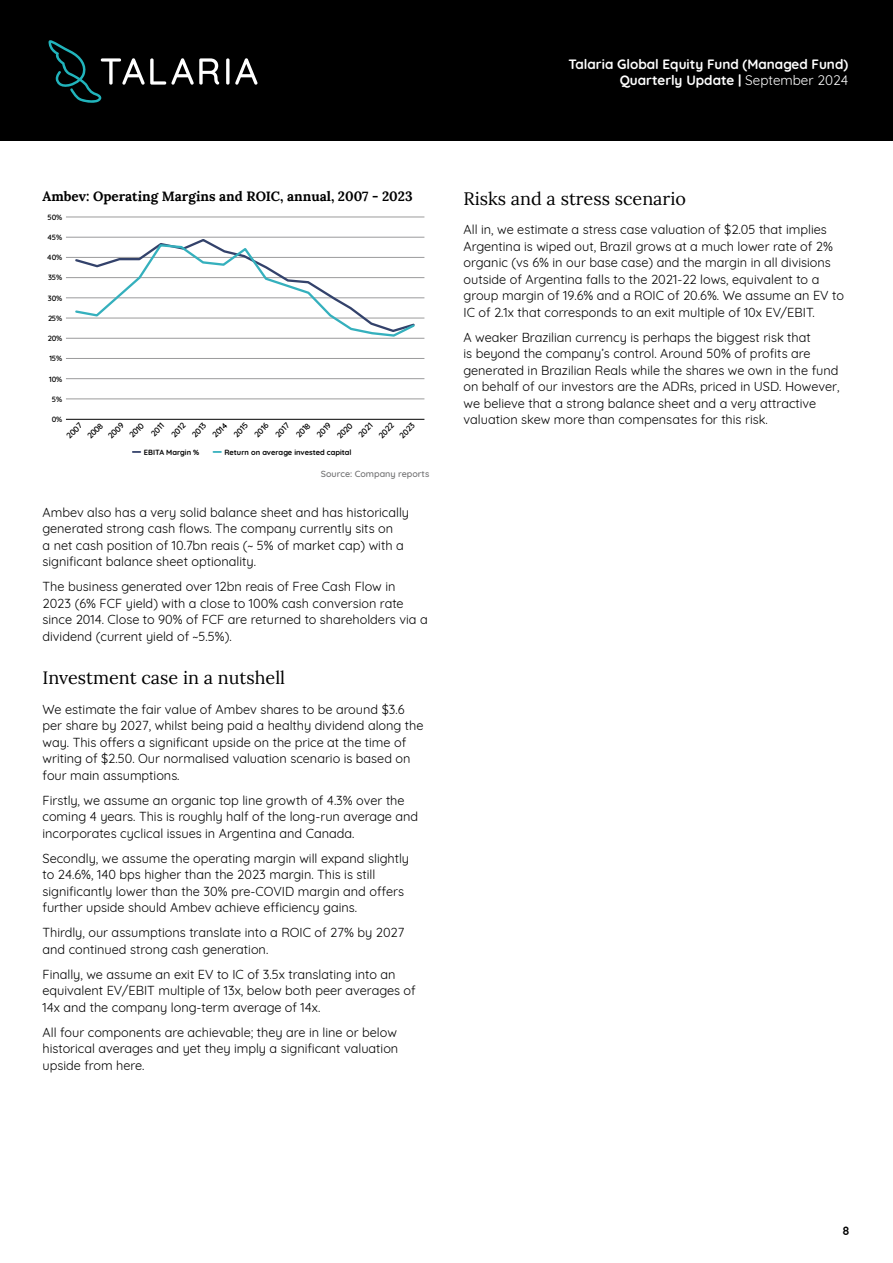
<style>
.page{position:relative;width:893px;height:1263px;background:#fff}
.page>*{position:absolute;margin:0;border:0;box-sizing:border-box;transform-origin:0 0}
.t1{font:18px "Lora";color:#000}
.t2{font:700 13.5px/16.2px "Quicksand";color:#fff;text-align:right}
.t3{font:700 13.5px "Lora";color:#000}
.t4{font:12.75px/16.5px "Quicksand";color:#000}
.t5{font:700 12px "Quicksand";color:#000}
.t6{font:500 9px "Quicksand";color:#727273}
.t7{font:600 8.25px "Quicksand";color:#000}
.t8{font:600 7.65px "Quicksand";letter-spacing:-.025em;color:#000}
.t9{font:700 7.5px "Quicksand";color:#000}
.s1{font-weight:400}
</style>
<div class="page">
<div style="left:0;top:0;width:893px;height:141px;background:#000"></div>
<svg style="left:226px;top:58px;width:3px;height:27px"></svg>
<svg style="left:235px;top:58px;width:22px;height:27px"></svg>
<svg style="left:48px;top:40px;width:171px;height:63px"></svg>
<hr style="left:66px;top:217px;width:358px;height:1px;background:#9b9b9c">
<hr style="left:66px;top:277px;width:358px;height:1px;background:#9b9b9c">
<hr style="left:66px;top:298px;width:358px;height:1px;background:#9b9b9c">
<hr style="left:66px;top:237px;width:358px;height:1px;background:#9b9b9c">
<hr style="left:66px;top:257px;width:358px;height:1px;background:#9b9b9c">
<hr style="left:66px;top:399px;width:358px;height:1px;background:#9b9b9c">
<hr style="left:66px;top:318px;width:358px;height:1px;background:#9b9b9c">
<hr style="left:66px;top:378px;width:358px;height:1px;background:#9b9b9c">
<hr style="left:66px;top:358px;width:358px;height:1px;background:#9b9b9c">
<hr style="left:66px;top:338px;width:358px;height:1px;background:#9b9b9c">
<svg style="left:213px;top:451px;width:8px;height:2px"></svg>
<svg style="left:133px;top:451px;width:7px;height:2px"></svg>
<hr style="left:66px;top:419px;width:358px;height:1px;background:#000">
<svg style="left:73px;top:237px;width:344px;height:101px"></svg>
<p class="t2" style="left:568px;top:55px;width:281px">Talaria Global Equity Fund (Managed Fund)<br>Quarterly Update | <span class="s1">September 2024</span></p>
<p class="t3" style="left:43px;top:184px;width:372px">Ambev: Operating Margins and ROIC, annual, 2007 - 2023</p>
<p class="t8" style="left:48px;top:211px;width:16px">50%</p>
<p class="t8" style="left:47px;top:231px;width:17px">45%</p>
<p class="t8" style="left:47px;top:252px;width:17px">40%</p>
<p class="t8" style="left:48px;top:272px;width:16px">35%</p>
<p class="t8" style="left:48px;top:292px;width:16px">30%</p>
<p class="t8" style="left:48px;top:312px;width:16px">25%</p>
<p class="t8" style="left:48px;top:332px;width:16px">20%</p>
<p class="t8" style="left:49px;top:353px;width:14px">15%</p>
<p class="t8" style="left:49px;top:373px;width:15px">10%</p>
<p class="t8" style="left:52px;top:393px;width:12px">5%</p>
<p class="t8" style="left:52px;top:413px;width:12px">0%</p>
<p class="t7" style="left:63px;top:433px;width:20px;rotate:-45deg">2007</p>
<p class="t7" style="left:84px;top:433px;width:20px;rotate:-45deg">2008</p>
<p class="t7" style="left:105px;top:433px;width:20px;rotate:-45deg">2009</p>
<p class="t7" style="left:126px;top:431px;width:18px;rotate:-45deg">2010</p>
<p class="t7" style="left:148px;top:430px;width:16px;rotate:-45deg">2011</p>
<p class="t7" style="left:168px;top:431px;width:18px;rotate:-45deg">2012</p>
<p class="t7" style="left:189px;top:431px;width:18px;rotate:-45deg">2013</p>
<p class="t7" style="left:209px;top:432px;width:19px;rotate:-45deg">2014</p>
<p class="t7" style="left:230px;top:431px;width:18px;rotate:-45deg">2015</p>
<p class="t7" style="left:251px;top:431px;width:18px;rotate:-45deg">2016</p>
<p class="t7" style="left:272px;top:431px;width:18px;rotate:-45deg">2017</p>
<p class="t7" style="left:293px;top:431px;width:18px;rotate:-45deg">2018</p>
<p class="t7" style="left:314px;top:431px;width:18px;rotate:-45deg">2019</p>
<p class="t7" style="left:334px;top:433px;width:20px;rotate:-45deg">2020</p>
<p class="t7" style="left:355px;top:431px;width:18px;rotate:-45deg">2021</p>
<p class="t7" style="left:375px;top:432px;width:19px;rotate:-45deg">2022</p>
<p class="t7" style="left:396px;top:432px;width:19px;rotate:-45deg">2023</p>
<p class="t9" style="left:144px;top:446px;width:57px">EBITA Margin %</p>
<p class="t9" style="left:224px;top:446px;width:129px">Return on average invested capital</p>
<p class="t6" style="left:321px;top:467px;width:110px">Source: Company reports</p>
<p class="t4" style="left:43px;top:502px;width:368px">Ambev also has a very solid balance sheet and has historically generated strong cash flows. The company currently sits on<br>a net cash position of 10.7bn reais (~ 5% of market cap) with a significant balance sheet optionality.</p>
<p class="t4" style="left:43px;top:577px;width:387px">The business generated over 12bn reais of Free Cash Flow in<br>2023 (6% FCF yield) with a close to 100% cash conversion rate since 2014. Close to 90% of FCF are returned to shareholders via a dividend (current yield of ~5.5%).</p>
<h1 class="t1" style="left:43px;top:664px;width:244px">Investment case in a nutshell</h1>
<p class="t4" style="left:43px;top:699px;width:382px">We estimate the fair value of Ambev shares to be around $3.6 per share by 2027, whilst being paid a healthy dividend along the way. This offers a significant upside on the price at the time of writing of $2.50. Our normalised valuation scenario is based on four main assumptions.</p>
<p class="t4" style="left:43px;top:790px;width:377px">Firstly, we assume an organic top line growth of 4.3% over the coming 4 years. This is roughly half of the long-run average and incorporates cyclical issues in Argentina and Canada.</p>
<p class="t4" style="left:43px;top:848px;width:368px">Secondly, we assume the operating margin will expand slightly to 24.6%, 140 bps higher than the 2023 margin. This is still significantly lower than the 30% pre-COVID margin and offers further upside should Ambev achieve efficiency gains.</p>
<p class="t4" style="left:43px;top:923px;width:363px">Thirdly, our assumptions translate into a ROIC of 27% by 2027 and continued strong cash generation.</p>
<p class="t4" style="left:43px;top:964px;width:375px">Finally, we assume an exit EV to IC of 3.5x translating into an equivalent EV/EBIT multiple of 13x, below both peer averages of<br>14x and the company long-term average of 14x.</p>
<p class="t4" style="left:43px;top:1022px;width:357px;text-align:justify">All four components are achievable; they are in line or below historical averages and yet they imply a significant valuation upside from here.</p>
<h1 class="t1" style="left:463px;top:185px;width:224px">Risks and a stress scenario</h1>
<p class="t4" style="left:463px;top:220px;width:382px">All in, we estimate a stress case valuation of $2.05 that implies Argentina is wiped out, Brazil grows at a much lower rate of 2% organic (vs 6% in our base case) and the margin in all divisions outside of Argentina falls to the 2021-22 lows, equivalent to a group margin of 19.6% and a ROIC of 20.6%. We assume an EV to IC of 2.1x that corresponds to an exit multiple of 10x EV/EBIT.</p>
<p class="t4" style="left:463px;top:328px;width:378px">A weaker Brazilian currency is perhaps the biggest risk that<br>is beyond the company’s control. Around 50% of profits are generated in Brazilian Reals while the shares we own in the fund on behalf of our investors are the ADRs, priced in USD. However, we believe that a strong balance sheet and a very attractive valuation skew more than compensates for this risk.</p>
<p class="t5" style="left:842px;top:1221px;width:9px">8</p>
</div>
